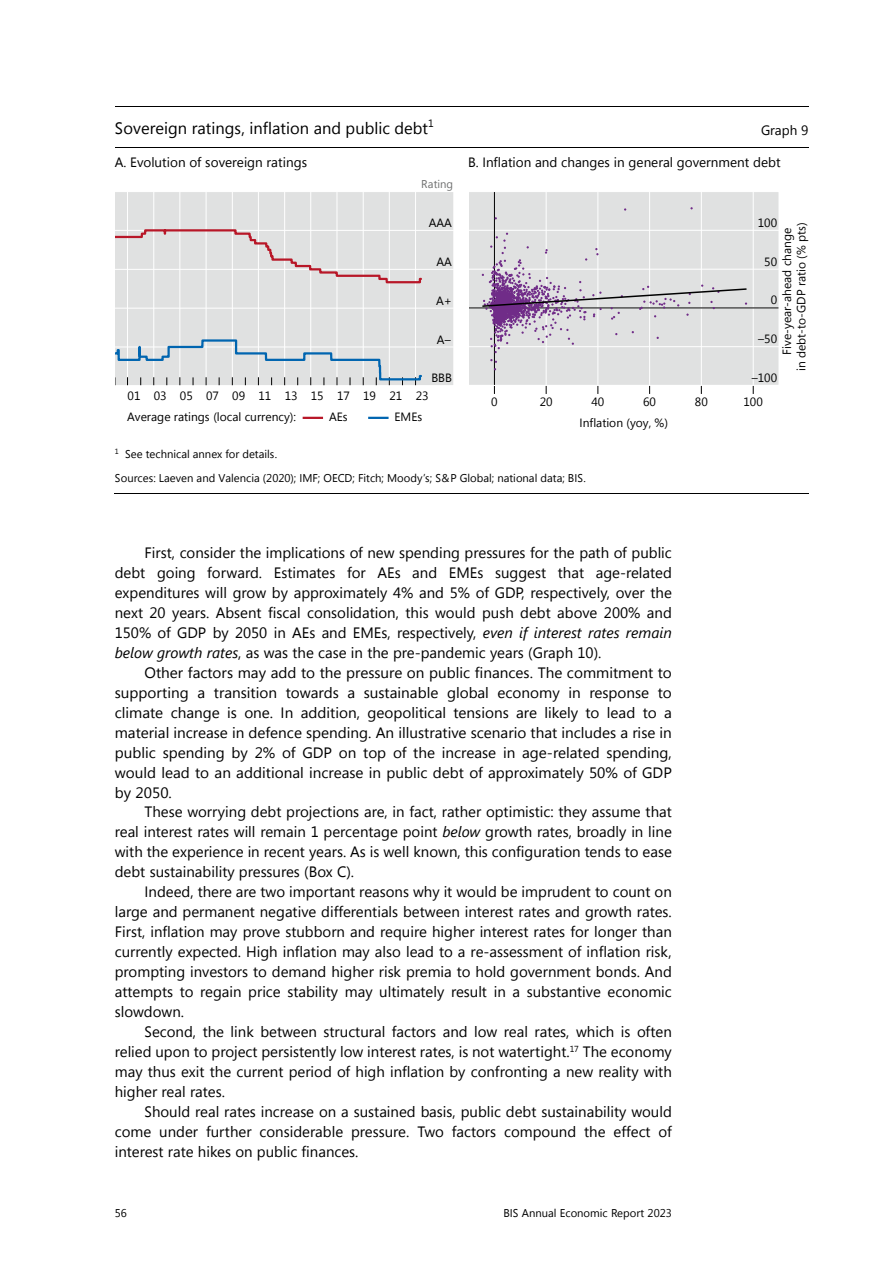
<style>
.page{position:relative;width:893px;height:1263px;background:#fff}
.page>*{position:absolute;margin:0;border:0;box-sizing:border-box;transform-origin:0 0}
.t1{font:16.5px "Segoe UI";color:#000}
.t2{font:15px/20px "Segoe UI";color:#000;text-align:justify}
.t3{font:13.5px "Segoe UI";color:#000}
.t4{font:12px/21px "Segoe UI";color:#000}
.t5{font:11.25px/24px "Segoe UI";color:#000}
.t6{font:11.25px "Segoe UI";color:#6f7070}
.s1{font-style:italic}
</style>
<div class="page">
<hr style="left:115px;top:106px;width:693px;height:1px;background:#000">
<hr style="left:115px;top:147px;width:693px;height:1px;background:#000">
<hr style="left:114px;top:493px;width:694px;height:1px;background:#000">
<div style="left:115px;top:192px;width:339px;height:194px;background:#e0e1e1"></div>
<hr style="left:415px;top:192px;width:1px;height:194px;background:#fff">
<hr style="left:389px;top:192px;width:1px;height:194px;background:#fff">
<hr style="left:363px;top:192px;width:1px;height:194px;background:#fff">
<hr style="left:337px;top:192px;width:1px;height:194px;background:#fff">
<hr style="left:310px;top:192px;width:1px;height:194px;background:#fff">
<hr style="left:284px;top:192px;width:1px;height:194px;background:#fff">
<hr style="left:258px;top:192px;width:1px;height:194px;background:#fff">
<hr style="left:232px;top:192px;width:1px;height:194px;background:#fff">
<hr style="left:206px;top:192px;width:1px;height:194px;background:#fff">
<hr style="left:179px;top:192px;width:1px;height:194px;background:#fff">
<hr style="left:153px;top:192px;width:1px;height:194px;background:#fff">
<hr style="left:127px;top:192px;width:1px;height:194px;background:#fff">
<hr style="left:115px;top:230px;width:339px;height:1px;background:#fff">
<hr style="left:115px;top:269px;width:339px;height:1px;background:#fff">
<hr style="left:115px;top:308px;width:339px;height:1px;background:#fff">
<hr style="left:115px;top:347px;width:339px;height:1px;background:#fff">
<svg style="left:117px;top:338px;width:306px;height:46px"></svg>
<svg style="left:117px;top:228px;width:305px;height:56px"></svg>
<div style="left:115px;top:191px;width:339px;height:195px;border:1px solid #fff"></div>
<hr style="left:303px;top:417px;width:20px;height:2px;background:#b81728">
<hr style="left:368px;top:417px;width:21px;height:2px;background:#0065b0">
<div style="left:468px;top:192px;width:311px;height:193px;background:#e0e1e1"></div>
<hr style="left:753px;top:192px;width:1px;height:193px;background:#fff">
<hr style="left:701px;top:192px;width:1px;height:193px;background:#fff">
<hr style="left:649px;top:192px;width:1px;height:193px;background:#fff">
<hr style="left:597px;top:192px;width:1px;height:193px;background:#fff">
<hr style="left:546px;top:192px;width:1px;height:193px;background:#fff">
<hr style="left:468px;top:230px;width:311px;height:1px;background:#fff">
<hr style="left:468px;top:269px;width:311px;height:1px;background:#fff">
<hr style="left:468px;top:346px;width:311px;height:1px;background:#fff">
<hr style="left:468px;top:308px;width:311px;height:1px;background:#000">
<hr style="left:494px;top:192px;width:1px;height:193px;background:#000">
<svg style="left:490px;top:359px;width:7px;height:11px"></svg>
<svg style="left:481px;top:233px;width:267px;height:120px"></svg>
<div style="left:468px;top:191px;width:311px;height:195px;border:1px solid #fff"></div>
<p class="t1" style="left:115px;top:117px;width:320px">Sovereign ratings, inflation and public debt<sup>1</sup></p>
<p class="t3" style="left:761px;top:120px;width:49px">Graph 9</p>
<p class="t3" style="left:115px;top:153px;width:194px">A. Evolution of sovereign ratings</p>
<p class="t3" style="left:468px;top:153px;width:314px">B. Inflation and changes in general government debt</p>
<p class="t6" style="left:421px;top:177px;width:34px">Rating</p>
<p class="t4" style="left:429px;top:212px;width:25px">AAA</p>
<p class="t4" style="left:436px;top:251px;width:17px">AA</p>
<p class="t4" style="left:436px;top:290px;width:17px">A+</p>
<p class="t4" style="left:437px;top:328px;width:15px">A–</p>
<p class="t4" style="left:431px;top:367px;width:22px">BBB</p>
<p class="t4" style="left:127px;top:385px;width:303px">01 03 05 07 09 11 13 15 17 19 21 23<br>Average ratings (local currency):</p>
<p class="t4" style="left:329px;top:406px;width:20px">AEs</p>
<p class="t4" style="left:395px;top:406px;width:29px">EMEs</p>
<p class="t4" style="left:758px;top:212px;width:21px">100</p>
<p class="t4" style="left:764px;top:251px;width:14px">50</p>
<p class="t4" style="left:771px;top:289px;width:8px">0</p>
<p class="t4" style="left:758px;top:328px;width:20px">–50</p>
<p class="t4" style="left:752px;top:367px;width:27px">–100</p>
<p class="t4" style="left:779px;top:371px;width:150px;line-height:14.4px;text-indent:16px;rotate:-90deg">Five-year-ahead change in debt-to-GDP ratio (% pts)</p>
<p class="t4" style="left:491px;top:391px;width:8px">0</p>
<p class="t4" style="left:540px;top:391px;width:14px">20</p>
<p class="t4" style="left:591px;top:391px;width:14px">40</p>
<p class="t4" style="left:643px;top:391px;width:14px">60</p>
<p class="t4" style="left:695px;top:391px;width:14px">80</p>
<p class="t4" style="left:743px;top:391px;width:21px">100</p>
<p class="t4" style="left:580px;top:412px;width:90px">Inflation (yoy, %)</p>
<p class="t5" style="left:115px;top:441px;width:472px"><sup>1</sup> See technical annex for details.<br>Sources: Laeven and Valencia (2020); IMF; OECD; Fitch; Moody’s; S&amp;P Global; national data; BIS.</p>
<p class="t2" style="left:115px;top:542px;width:559px;text-indent:30px">First, consider the implications of new spending pressures for the path of public debt going forward. Estimates for AEs and EMEs suggest that age‑related expenditures will grow by approximately 4% and 5% of GDP, respectively, over the next 20 years. Absent fiscal consolidation, this would push debt above 200% and 150% of GDP by 2050 in AEs and EMEs, respectively, <span class="s1">even if interest rates remain below growth rates</span>, as was the case in the pre‑pandemic years (Graph 10).</p>
<p class="t2" style="left:115px;top:662px;width:559px;text-indent:30px">Other factors may add to the pressure on public finances. The commitment to supporting a transition towards a sustainable global economy in response to climate change is one. In addition, geopolitical tensions are likely to lead to a material increase in defence spending. An illustrative scenario that includes a rise in public spending by 2% of GDP on top of the increase in age‑related spending, would lead to an additional increase in public debt of approximately 50% of GDP by 2050.</p>
<p class="t2" style="left:115px;top:802px;width:559px;text-indent:30px">These worrying debt projections are, in fact, rather optimistic: they assume that real interest rates will remain 1 percentage point <span class="s1">below</span> growth rates, broadly in line with the experience in recent years. As is well known, this configuration tends to ease debt sustainability pressures (Box C).</p>
<p class="t2" style="left:115px;top:881px;width:559px;text-indent:30px">Indeed, there are two important reasons why it would be imprudent to count on large and permanent negative differentials between interest rates and growth rates.<br>First, inflation may prove stubborn and require higher interest rates for longer than currently expected. High inflation may also lead to a re‑assessment of inflation risk, prompting investors to demand higher risk premia to hold government bonds. And attempts to regain price stability may ultimately result in a substantive economic slowdown.</p>
<p class="t2" style="left:115px;top:1021px;width:559px;text-indent:30px">Second, the link between structural factors and low real rates, which is often relied upon to project persistently low interest rates, is not watertight.<sup>17</sup> The economy may thus exit the current period of high inflation by confronting a new reality with higher real rates.</p>
<p class="t2" style="left:115px;top:1101px;width:559px;text-indent:30px">Should real rates increase on a sustained basis, public debt sustainability would come under further considerable pressure. Two factors compound the effect of interest rate hikes on public finances.</p>
<p class="t5" style="left:115px;top:1201px;width:14px">56</p>
<p class="t5" style="left:503px;top:1201px;width:170px">BIS Annual Economic Report 2023</p>
</div>
